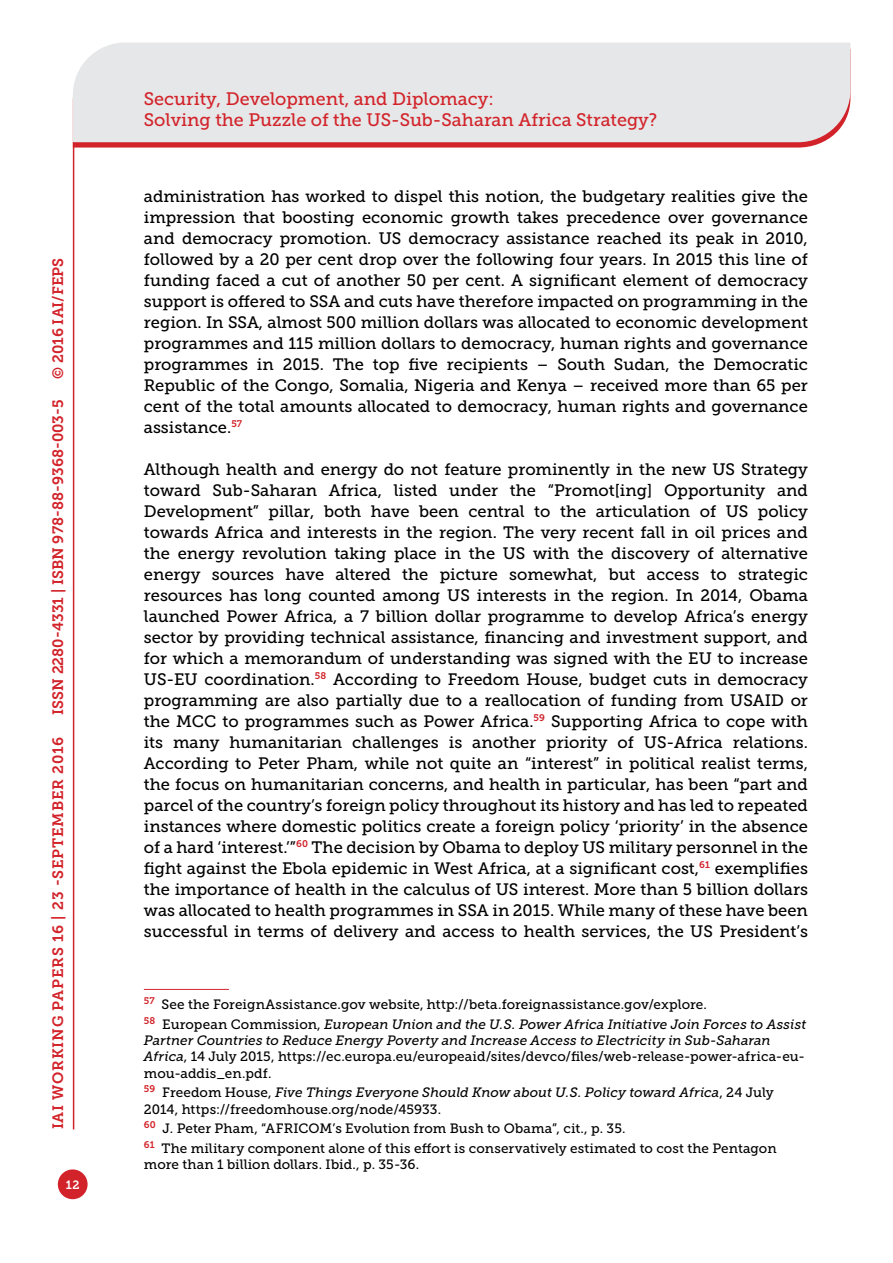
<style>
.page{position:relative;width:893px;height:1263px;background:#fff}
.page>*{position:absolute;margin:0;border:0;box-sizing:border-box;transform-origin:0 0}
.t1{font:18px/21.6px "Museo Slab 500";color:#d2232a}
.t2{font:16.5px/21px "Museo Slab 500";color:#000;text-align:justify}
.t3{font:15px "Museo Slab 700";color:#d2232a}
.t4{font:15px "Museo Slab 700";letter-spacing:.05em;color:#d2232a}
.t5{font:13.5px/16.2px "Museo Slab 500";letter-spacing:.005em;color:#000}
.t6{font:12px "Museo Slab 700";color:#fff}
.s1{font-style:italic}
</style>
<div class="page">
<svg style="left:74px;top:142px;width:749px;height:6px;background:#d63d43"></svg>
<div style="left:73px;top:43px;width:777px;height:99px;background:#e6e7e8"></div>
<div style="left:58px;top:1169px;width:30px;height:30px;background:#d2232a;border-radius:50%"></div>
<hr style="left:73px;top:142px;width:1px;height:987px;background:#d2232a">
<hr style="left:144px;top:989px;width:85px;height:1px;background:#d2232a">
<p class="t3" style="left:50px;top:379px;width:123px;rotate:-90deg">© 2016 IAI/FEPS</p>
<p class="t3" style="left:49px;top:715px;width:317px;rotate:-90deg">ISSN 2280-4331 | ISBN 978-88-9368-003-5</p>
<p class="t4" style="left:50px;top:1129px;width:394px;rotate:-90deg">IAI WORKING PAPERS 16 | 23 -SEPTEMBER 2016</p>
<p class="t6" style="left:66px;top:1178px;width:15px">12</p>
<p class="t1" style="left:144px;top:88px;width:515px">Security, Development, and Diplomacy:<br>Solving the Puzzle of the US-Sub-Saharan Africa Strategy?</p>
<p class="t2" style="left:144px;top:186px;width:666px">administration has worked to dispel this notion, the budgetary realities give the impression that boosting economic growth takes precedence over governance and democracy promotion. US democracy assistance reached its peak in 2010, followed by a 20 per cent drop over the following four years. In 2015 this line of funding faced a cut of another 50 per cent. A significant element of democracy support is offered to SSA and cuts have therefore impacted on programming in the region. In SSA, almost 500 million dollars was allocated to economic development programmes and 115 million dollars to democracy, human rights and governance programmes in 2015. The top five recipients – South Sudan, the Democratic Republic of the Congo, Somalia, Nigeria and Kenya – received more than 65 per cent of the total amounts allocated to democracy, human rights and governance assistance.<sup>57</sup></p>
<p class="t2" style="left:144px;top:459px;width:666px">Although health and energy do not feature prominently in the new US Strategy toward Sub-Saharan Africa, listed under the “Promot[ing] Opportunity and Development” pillar, both have been central to the articulation of US policy towards Africa and interests in the region. The very recent fall in oil prices and the energy revolution taking place in the US with the discovery of alternative energy sources have altered the picture somewhat, but access to strategic resources has long counted among US interests in the region. In 2014, Obama launched Power Africa, a 7 billion dollar programme to develop Africa’s energy sector by providing technical assistance, financing and investment support, and for which a memorandum of understanding was signed with the EU to increase US-EU coordination.<sup>58</sup> According to Freedom House, budget cuts in democracy programming are also partially due to a reallocation of funding from USAID or the MCC to programmes such as Power Africa.<sup>59</sup> Supporting Africa to cope with its many humanitarian challenges is another priority of US-Africa relations.<br>According to Peter Pham, while not quite an “interest” in political realist terms, the focus on humanitarian concerns, and health in particular, has been “part and parcel of the country’s foreign policy throughout its history and has led to repeated instances where domestic politics create a foreign policy ‘priority’ in the absence of a hard ‘interest.’”<sup>60</sup> The decision by Obama to deploy US military personnel in the fight against the Ebola epidemic in West Africa, at a significant cost,<sup>61</sup> exemplifies the importance of health in the calculus of US interest. More than 5 billion dollars was allocated to health programmes in SSA in 2015. While many of these have been successful in terms of delivery and access to health services, the US President’s</p>
<p class="t5" style="left:144px;top:995px;width:664px;line-height:19.8px"><sup>57</sup> See the ForeignAssistance.gov website, http://beta.foreignassistance.gov/explore.<br><sup>58</sup> European Commission, <span class="s1">European Union and the U.S. Power Africa Initiative Join Forces to Assist</span></p>
<p class="t5" style="left:144px;top:1032px;width:663px"><span class="s1">Partner Countries to Reduce Energy Poverty and Increase Access to Electricity in Sub-Saharan<br>Africa</span>, 14 July 2015, https://ec.europa.eu/europeaid/sites/devco/files/web-release-power-africa-eu&shy;mou-addis_en.pdf.</p>
<p class="t5" style="left:144px;top:1085px;width:631px"><sup>59</sup> Freedom House, <span class="s1">Five Things Everyone Should Know about U.S. Policy toward Africa</span>, 24 July<br>2014, https://freedomhouse.org/node/45933.</p>
<p class="t5" style="left:144px;top:1119px;width:634px;line-height:19.8px"><sup>60</sup> J. Peter Pham, “AFRICOM’s Evolution from Bush to Obama”, cit., p. 35.<br><sup>61</sup> The military component alone of this effort is conservatively estimated to cost the Pentagon</p>
<p class="t5" style="left:144px;top:1157px;width:277px">more than 1 billion dollars. Ibid., p. 35-36.</p>
</div>
